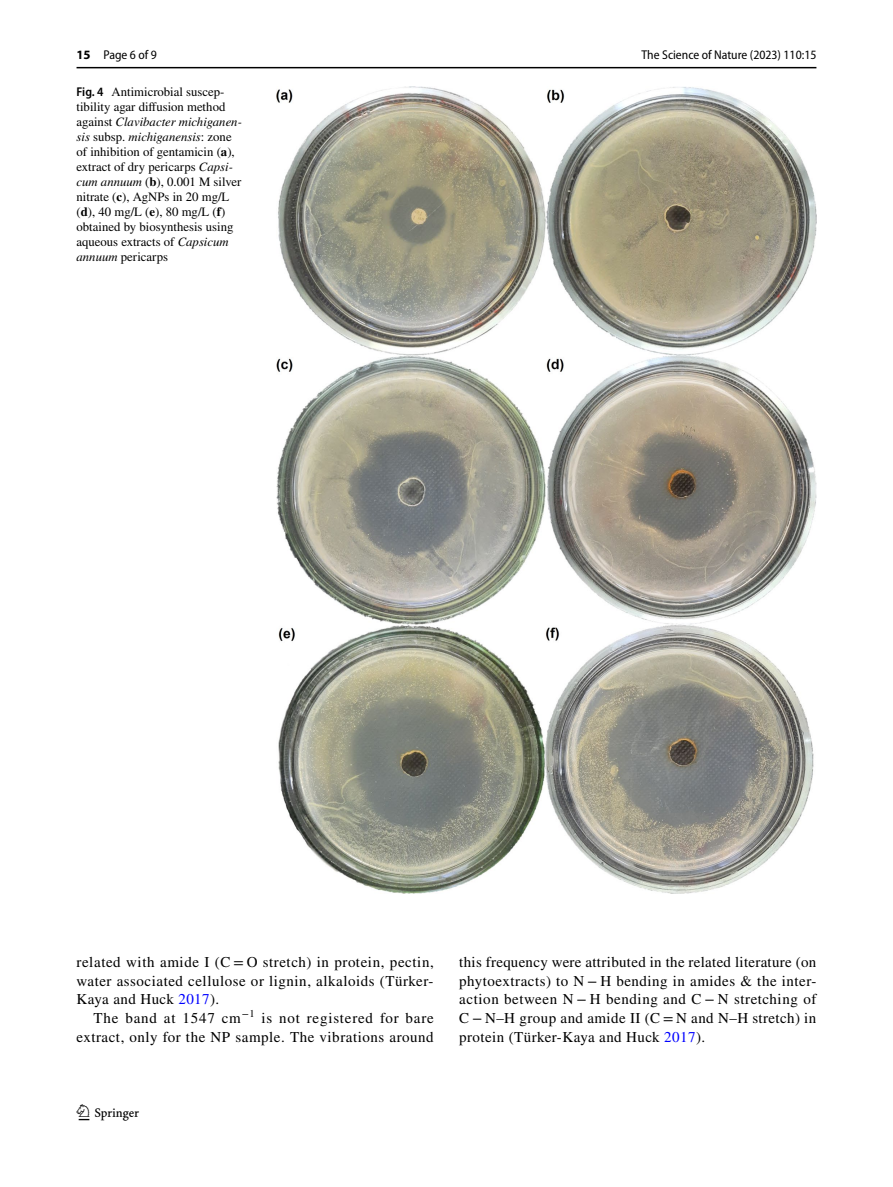
<style>
.page{position:relative;width:893px;height:1187px;background:#fff}
.page>*{position:absolute;margin:0;border:0;box-sizing:border-box;transform-origin:0 0}
.t1{font:22.5px "Springnew Regular 2";color:#000}
.t2{font:15px/18.8px "STIX";letter-spacing:.035em;color:#000;text-align:justify}
.t3{font:12.75px/15px "STIX";color:#000}
.t4{font:semi-condensed 12.75px "Myriad Pro";color:#000}
.s1{font-weight:700;font-stretch:normal}
.s2{font-family:"Myriad Pro";font-weight:600;font-stretch:semi-condensed}
.s3{font-style:italic}
.s4{font-weight:700}
.s5{color:#00f}
</style>
<div class="page">
<hr style="left:77px;top:67px;width:739px;height:1px;background:#000">
<img style="left:276px;top:87px;width:540px;height:806px">
<p class="t4" style="left:77px;top:48px;width:82px"><span class="s1">15</span> Page 6 of 9</p>
<p class="t3" style="left:77px;top:85px;width:167px"><span class="s2">Fig. 4</span> Antimicrobial suscep&shy;tibility agar diffusion method against <span class="s3">Clavibacter michiganen&shy;sis</span> subsp. <span class="s3">michiganensis</span>: zone of inhibition of gentamicin (<span class="s4">a</span>), extract of dry pericarps <span class="s3">Capsi&shy;cum annuum</span> (<span class="s4">b</span>), 0.001 M silver nitrate (<span class="s4">c</span>), AgNPs in 20 mg/L (<span class="s4">d</span>), 40 mg/L (<span class="s4">e</span>), 80 mg/L (<span class="s4">f</span>) obtained by biosynthesis using aqueous extracts of <span class="s3">Capsicum annuum</span> pericarps</p>
<p class="t4" style="left:642px;top:48px;width:176px">The Science of Nature (2023) 110:15</p>
<p class="t2" style="left:77px;top:953px;width:359px">related with amide I (C = O stretch) in protein, pectin, water associated cellulose or lignin, alkaloids (Türker-Kaya and Huck <span class="s5">2017</span>).</p>
<p class="t2" style="left:77px;top:1009px;width:359px;text-align:right">The band at 1547 cm<sup>−1</sup> is not registered for bare extract, only for the NP sample. The vibrations around</p>
<h1 class="t1" style="left:79px;top:1104px;width:62px">1 3</h1>
<p class="t2" style="left:459px;top:953px;width:359px">this frequency were attributed in the related literature (on phytoextracts) to N − H bending in amides &amp; the inter&shy;action between N − H bending and C − N stretching of C − N–H group and amide II (C = N and N–H stretch) in protein (Türker-Kaya and Huck <span class="s5">2017</span>).</p>
</div>
